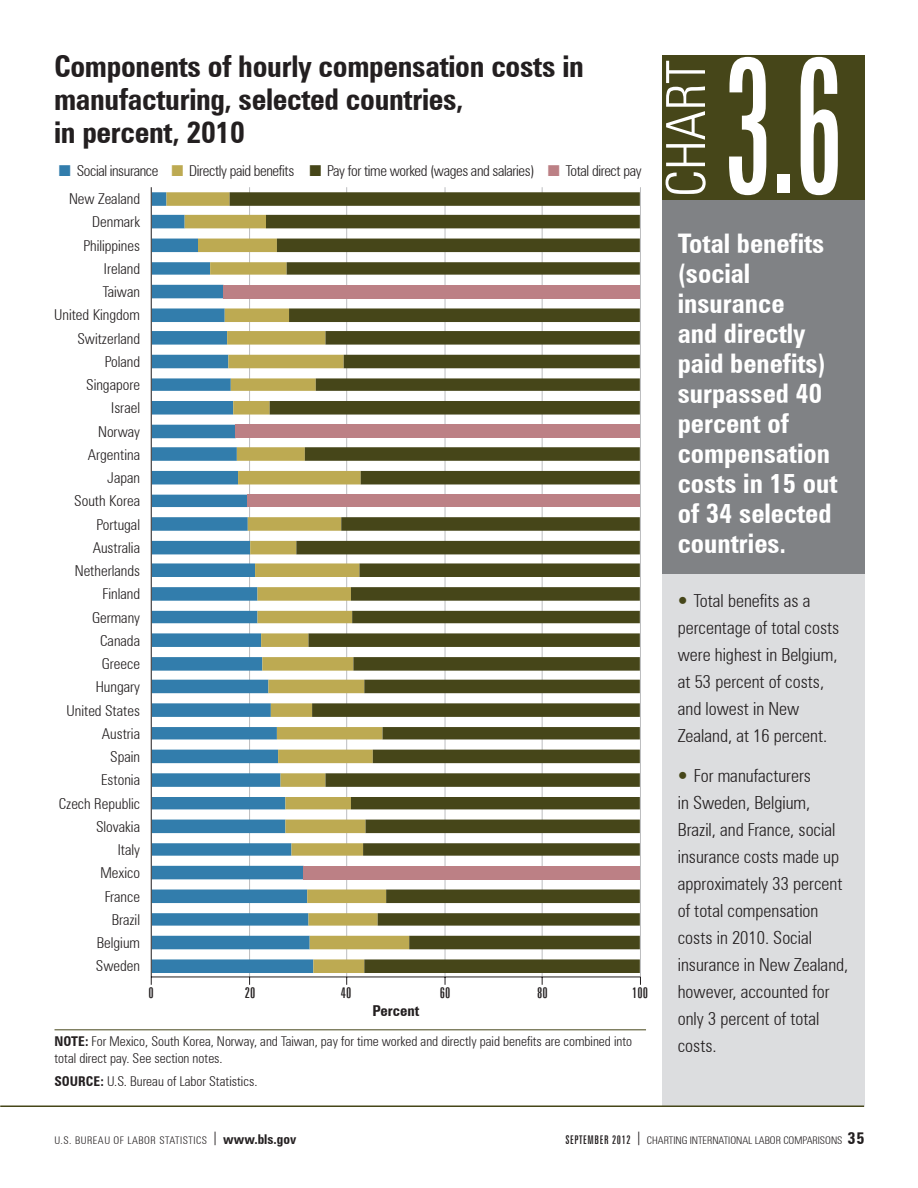
<style>
.page{position:relative;width:918px;height:1188px;background:#fff}
.page>*{position:absolute;margin:0;border:0;box-sizing:border-box;transform-origin:0 0}
.t1{font:extra-condensed 192px "Zurich BT";color:#fff;scale:.75 1}
.t2{font:300 condensed 54px "Zurich BT";color:#fff}
.t3{font:700 condensed 30px/33px "Zurich BT";letter-spacing:-.01em;color:#231f20}
.t4{font:700 condensed 27px/30px "Zurich BT";color:#fff}
.t5{font:300 condensed 18px/27px "Zurich BT";color:#231f20}
.t6{font:300 condensed 15px "Zurich BT";color:#231f20}
.t7{font:300 condensed 15px "Zurich BT";letter-spacing:-.025em;color:#231f20}
.Chart_text{font:extra-condensed 15px "Zurich BT";color:#231f20}
.Chart_text-2{font:700 condensed 15px "Zurich BT";color:#231f20}
.t8{font:300 condensed 13.5px/16.5px "Zurich BT";color:#231f20}
.t9{font:300 condensed 10.5px "Zurich BT";color:#231f20}
.t10{font:300 condensed 10.5px "Zurich BT";letter-spacing:.05em;color:#231f20}
.s1{font-weight:700}
.s2{font-weight:400;font-stretch:extra-condensed;font-size:13.5px}
.s3{font-weight:700;font-size:13.5px}
.s4{font-weight:400;font-stretch:extra-condensed;font-size:12px}
.s5{font-weight:700;font-size:16.5px}
</style>
<div class="page">
<div style="left:662px;top:200px;width:202px;height:907px;background:#dcdddf"></div>
<hr style="left:0;top:1106px;width:864px;height:1px;background:#464619">
<div style="left:662px;top:200px;width:202px;height:374px;background:#808285"></div>
<div style="left:662px;top:55px;width:202px;height:145px;background:#464619"></div>
<hr style="left:55px;top:1029px;width:591px;height:1px;background:#464619">
<hr style="left:249px;top:187px;width:1px;height:790px;background:#bcbdc0">
<hr style="left:346px;top:187px;width:1px;height:790px;background:#bcbdc0">
<hr style="left:445px;top:187px;width:1px;height:790px;background:#bcbdc0">
<hr style="left:542px;top:187px;width:1px;height:790px;background:#bcbdc0">
<hr style="left:640px;top:187px;width:1px;height:790px;background:#bcbdc0">
<svg style="left:152px;top:192px;width:14px;height:781px;fill:#327dac"></svg>
<svg style="left:166px;top:192px;width:64px;height:781px"></svg>
<svg style="left:230px;top:192px;width:410px;height:781px"></svg>
<hr style="left:151px;top:977px;width:489px;height:1px;background:#231f20">
<hr style="left:151px;top:187px;width:1px;height:790px;background:#231f20">
<p class="t3" style="left:54px;top:49px;width:531px">Components of hourly compensation costs in manufacturing, selected countries,<br>in percent, 2010</p>
<p class="t7" style="left:77px;top:162px;width:83px">Social insurance</p>
<p class="t7" style="left:189px;top:162px;width:107px">Directly paid benefits</p>
<p class="t7" style="left:327px;top:162px;width:209px">Pay for time worked (wages and salaries)</p>
<p class="t7" style="left:566px;top:162px;width:77px">Total direct pay</p>
<p class="t6" style="left:69px;top:190px;width:73px">New Zealand</p>
<p class="t6" style="left:92px;top:213px;width:49px">Denmark</p>
<p class="t6" style="left:83px;top:236px;width:58px">Philippines</p>
<p class="t6" style="left:104px;top:259px;width:38px">Ireland</p>
<p class="t6" style="left:103px;top:283px;width:39px">Taiwan</p>
<p class="t6" style="left:54px;top:306px;width:87px">United Kingdom</p>
<p class="t6" style="left:77px;top:329px;width:64px">Switzerland</p>
<p class="t6" style="left:105px;top:352px;width:37px">Poland</p>
<p class="t6" style="left:86px;top:376px;width:55px">Singapore</p>
<p class="t6" style="left:111px;top:399px;width:30px">Israel</p>
<p class="t6" style="left:98px;top:422px;width:43px">Norway</p>
<p class="t6" style="left:88px;top:445px;width:54px">Argentina</p>
<p class="t6" style="left:107px;top:469px;width:34px">Japan</p>
<p class="t6" style="left:74px;top:492px;width:67px">South Korea</p>
<p class="t6" style="left:96px;top:515px;width:45px">Portugal</p>
<p class="t6" style="left:93px;top:538px;width:49px">Australia</p>
<p class="t6" style="left:75px;top:562px;width:67px">Netherlands</p>
<p class="t6" style="left:103px;top:585px;width:39px">Finland</p>
<p class="t6" style="left:92px;top:608px;width:49px">Germany</p>
<p class="t6" style="left:100px;top:631px;width:42px">Canada</p>
<p class="t6" style="left:102px;top:655px;width:40px">Greece</p>
<p class="t6" style="left:96px;top:678px;width:46px">Hungary</p>
<p class="t6" style="left:66px;top:701px;width:75px">United States</p>
<p class="t6" style="left:102px;top:724px;width:40px">Austria</p>
<p class="t6" style="left:110px;top:748px;width:31px">Spain</p>
<p class="t6" style="left:101px;top:771px;width:40px">Estonia</p>
<p class="t6" style="left:59px;top:794px;width:83px">Czech Republic</p>
<p class="t6" style="left:96px;top:817px;width:46px">Slovakia</p>
<p class="t6" style="left:118px;top:841px;width:24px">Italy</p>
<p class="t6" style="left:100px;top:864px;width:41px">Mexico</p>
<p class="t6" style="left:105px;top:887px;width:37px">France</p>
<p class="t6" style="left:112px;top:910px;width:30px">Brazil</p>
<p class="t6" style="left:97px;top:934px;width:45px">Belgium</p>
<p class="t6" style="left:96px;top:957px;width:46px">Sweden</p>
<p class="Chart_text" style="left:148px;top:984px;width:7px">0</p>
<p class="Chart_text" style="left:245px;top:984px;width:12px">20</p>
<p class="Chart_text" style="left:341px;top:984px;width:12px">40</p>
<p class="Chart_text" style="left:440px;top:984px;width:12px">60</p>
<p class="Chart_text" style="left:537px;top:984px;width:12px">80</p>
<p class="Chart_text" style="left:632px;top:984px;width:17px">100</p>
<p class="Chart_text-2" style="left:372px;top:1001px;width:48px">Percent</p>
<p class="t8" style="left:55px;top:1033px;width:579px"><span class="s1">NOTE:</span> For Mexico, South Korea, Norway, and Taiwan, pay for time worked and directly paid benefits are combined into total direct pay. See section notes.</p>
<p class="t8" style="left:55px;top:1073px;width:204px"><span class="s1">SOURCE:</span> U.S. Bureau of Labor Statistics.</p>
<p class="t2" style="left:653px;top:197px;width:138px;rotate:-90deg">CHART</p>
<p class="t1" style="left:723px;top:16px;width:163px">3.6</p>
<p class="t4" style="left:678px;top:228px;width:161px">Total benefits (social insurance<br>and directly paid benefits) surpassed 40 percent of compensation costs in 15 out of 34 selected countries.</p>
<p class="t5" style="left:678px;top:586px;width:163px;text-indent:16px">Total benefits as a percentage of total costs were highest in Belgium, at 53 percent of costs, and lowest in New<br>Zealand, at 16 percent.</p>
<p class="t5" style="left:678px;top:762px;width:172px;text-indent:16px">For manufacturers<br>in Sweden, Belgium,<br>Brazil, and France, social insurance costs made up approximately 33 percent of total compensation costs in 2010. Social insurance in New Zealand, however, accounted for only 3 percent of total costs.</p>
<p class="t10" style="left:55px;top:1133px;width:243px">U.S. BUREAU OF LABOR STATISTICS <span class="s2">|</span> <span class="s3">www.bls.gov</span></p>
<p class="t9" style="left:566px;top:1133px;width:300px"><span class="s4">SEPTEMBER 2012</span> <span class="s2">|</span> CHARTING INTERNATIONAL LABOR COMPARISONS <span class="s5">35</span></p>
</div>
